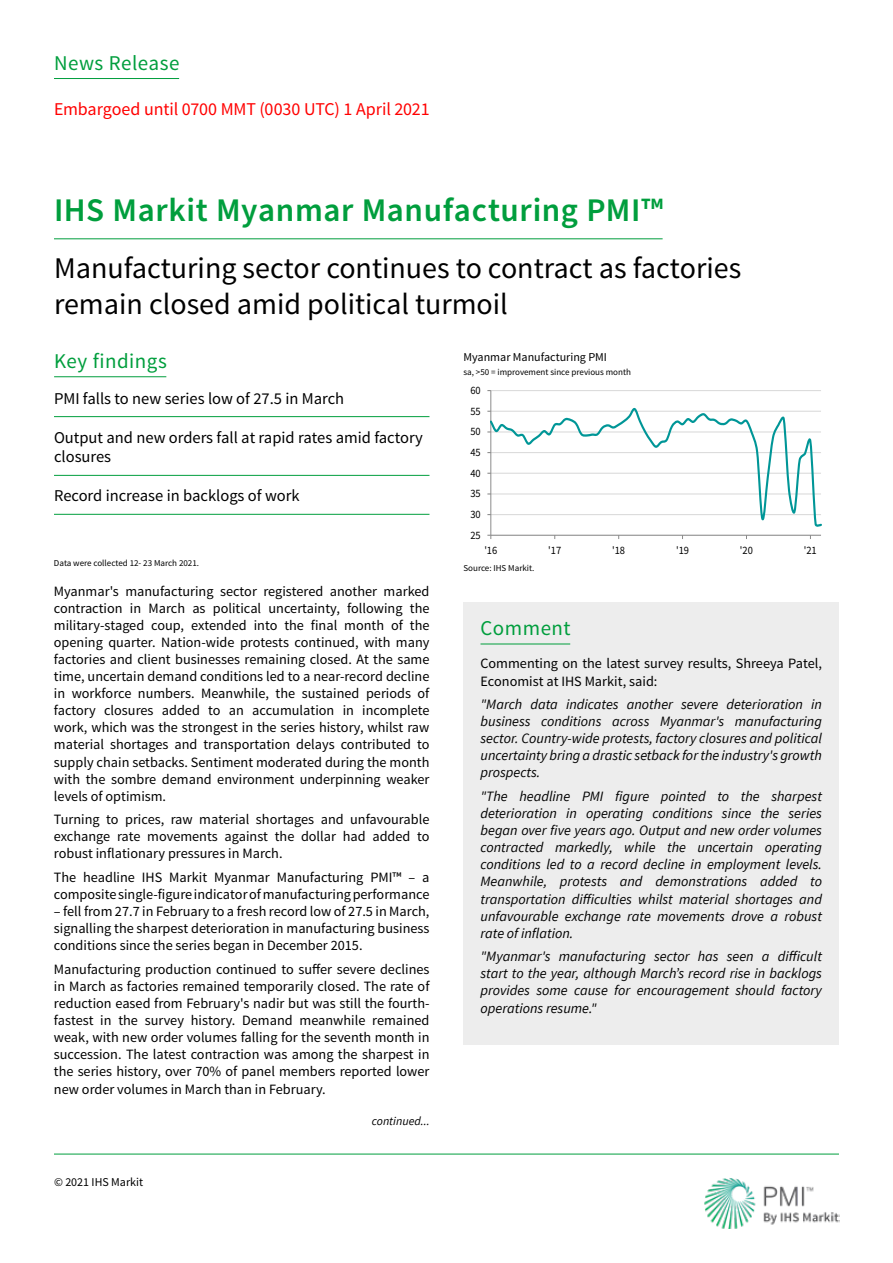
<style>
.page{position:relative;width:893px;height:1263px;background:#fff}
.page>*{position:absolute;margin:0;border:0;box-sizing:border-box;transform-origin:0 0}
.t1{font:600 33px "Source Sans Pro";letter-spacing:.02em;color:#009e3d}
.t2{font:30px/36px "Source Sans Pro";color:#000}
.t3{font:21px "Source Sans Pro";letter-spacing:.025em;color:#009e3d}
.t4{font:18px "Source Sans Pro";letter-spacing:-.01em;color:#f00}
.t5{font:16.5px/19.8px "Source Sans Pro";color:#000}
.t6{font:14.25px/17.1px "Source Sans Pro";color:#000;text-align:justify}
.t7{font:italic 14.25px/17.1px "Source Sans Pro";color:#000;text-align:justify}
.t8{font:12px "Source Sans Pro";color:#000}
.t9{font:italic 12px "Source Sans Pro";color:#000}
.t10{font:11.25px "Source Sans Pro";letter-spacing:-.005em;color:#000;scale:.93 1}
.t11{font:9px "Source Sans Pro";color:#000}
</style>
<div class="page">
<img style="left:704px;top:1178px;width:136px;height:50px">
<hr style="left:54px;top:1154px;width:785px;height:1px;background:#009e3d">
<hr style="left:491px;top:390px;width:330px;height:1px;background:#d9d9d9">
<hr style="left:490px;top:391px;width:1px;height:144px;background:#868686">
<svg style="left:487px;top:408px;width:335px;height:131px"></svg>
<hr style="left:54px;top:376px;width:112px;height:1px;background:#009e3d">
<hr style="left:54px;top:78px;width:125px;height:1px;background:#009e3d">
<hr style="left:54px;top:238px;width:609px;height:1px;background:#009e3d">
<hr style="left:54px;top:416px;width:375px;height:1px;background:#009e3d">
<hr style="left:54px;top:475px;width:375px;height:1px;background:#009e3d">
<hr style="left:54px;top:514px;width:375px;height:1px;background:#009e3d">
<div style="left:463px;top:602px;width:376px;height:56px;background:#ededed"></div>
<hr style="left:480px;top:644px;width:90px;height:1px;background:#009e3d">
<div style="left:463px;top:658px;width:376px;height:386px;background:#ededed"></div>
<h3 class="t3" style="left:54px;top:50px;width:127px">News Release</h3>
<p class="t4" style="left:54px;top:98px;width:377px">Embargoed until 0700 MMT (0030 UTC) 1 April 2021</p>
<h1 class="t1" style="left:54px;top:188px;width:611px">IHS Markit Myanmar Manufacturing PMI™</h1>
<h2 class="t2" style="left:54px;top:250px;width:689px">Manufacturing sector continues to contract as factories remain closed amid political turmoil</h2>
<h3 class="t3" style="left:54px;top:348px;width:114px">Key findings</h3>
<p class="t8" style="left:463px;top:350px;width:145px">Myanmar Manufacturing PMI</p>
<p class="t11" style="left:463px;top:366px;width:169px">sa, &gt;50 = improvement since previous month</p>
<p class="t5" style="left:54px;top:388px;width:292px">PMI falls to new series low of 27.5 in March</p>
<p class="t5" style="left:54px;top:427px;width:370px">Output and new orders fall at rapid rates amid factory closures</p>
<p class="t5" style="left:54px;top:486px;width:247px">Record increase in backlogs of work</p>
<p class="t11" style="left:54px;top:557px;width:147px">Data were collected 12- 23 March 2021.</p>
<p class="t6" style="left:54px;top:582px;width:377px">Myanmar's manufacturing sector registered another marked contraction in March as political uncertainty, following the military-staged coup, extended into the final month of the opening quarter. Nation-wide protests continued, with many factories and client businesses remaining closed. At the same time, uncertain demand conditions led to a near-record decline in workforce numbers. Meanwhile, the sustained periods of factory closures added to an accumulation in incomplete work, which was the strongest in the series history, whilst raw material shortages and transportation delays contributed to supply chain setbacks. Sentiment moderated during the month with the sombre demand environment underpinning weaker levels of optimism.</p>
<p class="t6" style="left:54px;top:811px;width:377px">Turning to prices, raw material shortages and unfavourable exchange rate movements against the dollar had added to robust inflationary pressures in March.</p>
<p class="t6" style="left:54px;top:869px;width:377px">The headline IHS Markit Myanmar Manufacturing PMI™ – a composite single-figure indicator of manufacturing performance</p>
<p class="t6" style="left:54px;top:903px;width:377px">– fell from 27.7 in February to a fresh record low of 27.5 in March, signalling the sharpest deterioration in manufacturing business conditions since the series began in December 2015.</p>
<p class="t6" style="left:54px;top:961px;width:377px">Manufacturing production continued to suffer severe declines in March as factories remained temporarily closed. The rate of reduction eased from February's nadir but was still the fourth&shy;fastest in the survey history. Demand meanwhile remained weak, with new order volumes falling for the seventh month in succession. The latest contraction was among the sharpest in the series history, over 70% of panel members reported lower new order volumes in March than in February.</p>
<p class="t8" style="left:54px;top:1175px;width:91px">© 2021 IHS Markit</p>
<p class="t9" style="left:372px;top:1113px;width:59px">continued...</p>
<p class="t10" style="left:470px;top:383px;width:13px">60</p>
<p class="t10" style="left:470px;top:404px;width:13px">55</p>
<p class="t10" style="left:470px;top:424px;width:13px">50</p>
<p class="t10" style="left:470px;top:445px;width:13px">45</p>
<p class="t10" style="left:470px;top:466px;width:13px">40</p>
<p class="t10" style="left:470px;top:486px;width:13px">35</p>
<p class="t10" style="left:470px;top:507px;width:13px">30</p>
<p class="t10" style="left:470px;top:528px;width:13px">25</p>
<p class="t10" style="left:484px;top:543px;width:16px">'16</p>
<p class="t10" style="left:548px;top:543px;width:16px">'17</p>
<p class="t10" style="left:612px;top:543px;width:16px">'18</p>
<p class="t10" style="left:676px;top:543px;width:16px">'19</p>
<p class="t10" style="left:740px;top:543px;width:16px">'20</p>
<p class="t10" style="left:804px;top:543px;width:16px">'21</p>
<p class="t11" style="left:463px;top:562px;width:73px">Source: IHS Markit.</p>
<h3 class="t3" style="left:480px;top:615px;width:92px">Comment</h3>
<p class="t6" style="left:480px;top:655px;width:343px">Commenting on the latest survey results, Shreeya Patel,<br>Economist at IHS Markit, said:</p>
<p class="t7" style="left:480px;top:696px;width:343px">"March data indicates another severe deterioration in business conditions across Myanmar's manufacturing sector. Country-wide protests, factory closures and political uncertainty bring a drastic setback for the industry's growth prospects.</p>
<p class="t7" style="left:480px;top:788px;width:343px">"The headline PMI figure pointed to the sharpest deterioration in operating conditions since the series began over five years ago. Output and new order volumes contracted markedly, while the uncertain operating conditions led to a record decline in employment levels.<br>Meanwhile, protests and demonstrations added to transportation difficulties whilst material shortages and unfavourable exchange rate movements drove a robust rate of inflation.</p>
<p class="t7" style="left:480px;top:948px;width:343px">"Myanmar's manufacturing sector has seen a difficult start to the year, although March’s record rise in backlogs provides some cause for encouragement should factory operations resume."</p>
</div>
